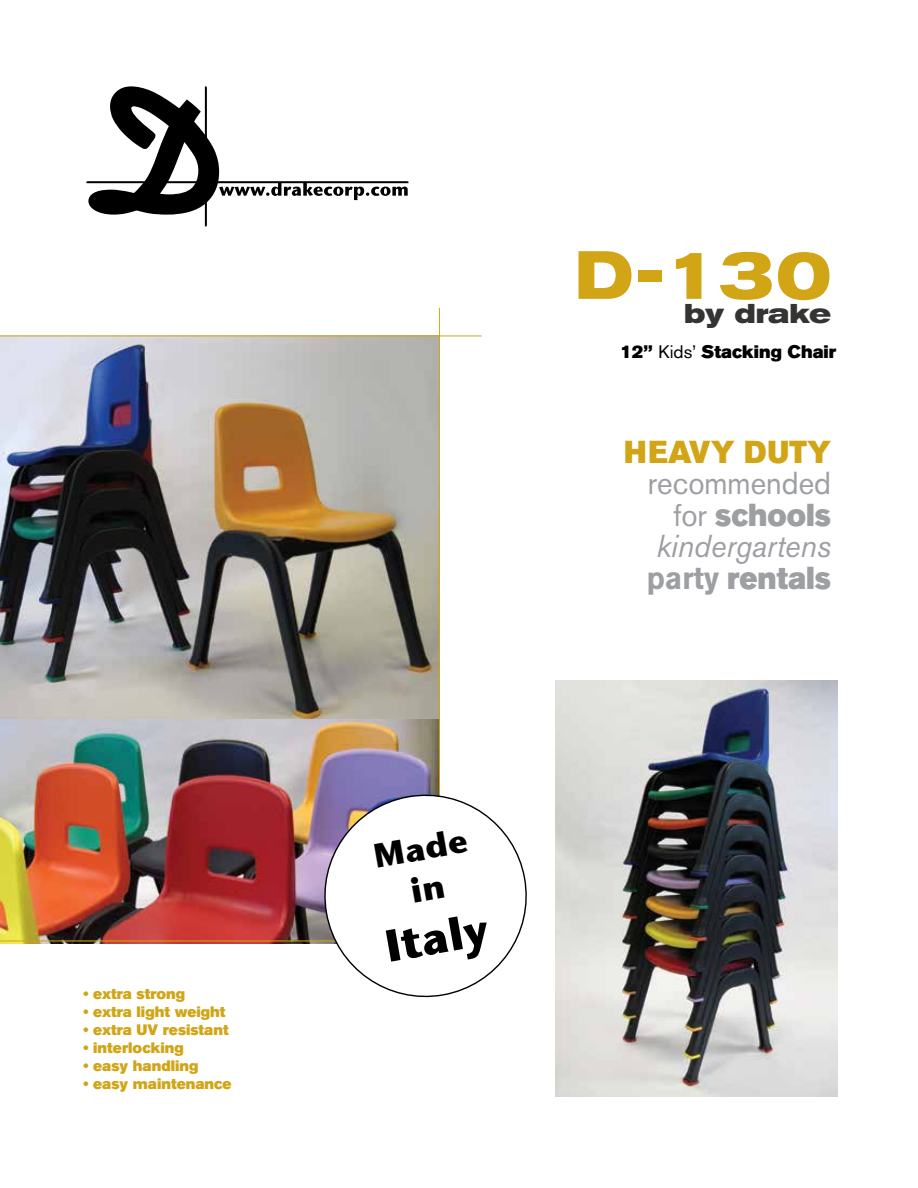
<style>
.page{position:relative;width:918px;height:1188px;background:#fff}
.page>*{position:absolute;margin:0;border:0;box-sizing:border-box;transform-origin:0 0}
.t1{font:700 expanded 67.5px "Akzidenz Grotesk BE";color:#d1a516;scale:.95 1}
.t2{font:700 45px "Stone Sans ITC";color:#000}
.t3{font:700 33.75px/40.5px "Stone Sans ITC";color:#000;text-align:center}
.t4{font:31.5px "Akzidenz Grotesk BE Super";color:#9d9fa2;scale:.95 1}
.t5{font:italic 31.5px "Akzidenz Grotesk BE";color:#9d9fa2;scale:.95 1}
.t6{font:31.5px "Akzidenz Grotesk BE";color:#9d9fa2;scale:.95 1}
.t7{font:31.5px "Akzidenz Grotesk BE Super";letter-spacing:.02em;color:#d1a516;scale:.95 1}
.t8{font:700 expanded 27px "Akzidenz Grotesk BE";color:#343433}
.t9{font:18px "Akzidenz Grotesk BE Super";color:#000}
.t10{font:15px "Akzidenz Grotesk BE Super";color:#d1a516}
.s1{font-family:"Akzidenz Grotesk BE"}
.s2{font-family:"Akzidenz Grotesk BE";font-weight:700}
</style>
<div class="page">
<div style="left:205px;top:86px;width:2px;height:140px;background:#000;border:2px solid #000"></div>
<svg style="left:86px;top:86px;width:322px;height:132px"></svg>
<img style="left:0;top:337px;width:439px;height:382px">
<img style="left:0;top:719px;width:439px;height:224px">
<img style="left:555px;top:680px;width:282px;height:417px">
<hr style="left:0;top:336px;width:482px;height:1px;background:#d1a516">
<hr style="left:439px;top:308px;width:1px;height:669px;background:#d1a516">
<hr style="left:0;top:941px;width:482px;height:1px;background:#d1a516">
<svg style="left:317px;top:787px;width:210px;height:211px"></svg>
<p class="t10" style="left:84px;top:985px;width:103px">• extra strong</p>
<p class="t10" style="left:84px;top:1003px;width:143px">• extra light weight</p>
<p class="t10" style="left:84px;top:1021px;width:147px">• extra UV resistant</p>
<p class="t10" style="left:84px;top:1039px;width:102px">• interlocking</p>
<p class="t10" style="left:84px;top:1057px;width:117px">• easy handling</p>
<p class="t10" style="left:84px;top:1075px;width:150px">• easy maintenance</p>
<h1 class="t1" style="left:575px;top:236px;width:271px">D-130</h1>
<h3 class="t8" style="left:684px;top:298px;width:148px">by drake</h3>
<p class="t9" style="left:620px;top:341px;width:218px">12” <span class="s1">Kids’</span> Stacking Chair</p>
<h3 class="t7" style="left:624px;top:433px;width:219px">HEAVY DUTY</h3>
<h3 class="t6" style="left:648px;top:464px;width:194px">recommended</h3>
<h3 class="t4" style="left:673px;top:496px;width:168px"><span class="s1">for</span> schools</h3>
<h3 class="t5" style="left:657px;top:527px;width:185px">kindergartens</h3>
<h3 class="t4" style="left:647px;top:559px;width:195px"><span class="s2">party</span> rentals</h3>
<h3 class="t3" style="left:370px;top:835px;width:97px;rotate:-10deg">Made in</h3>
<h2 class="t2" style="left:378px;top:907px;width:106px;rotate:-10deg">Italy</h2>
</div>
